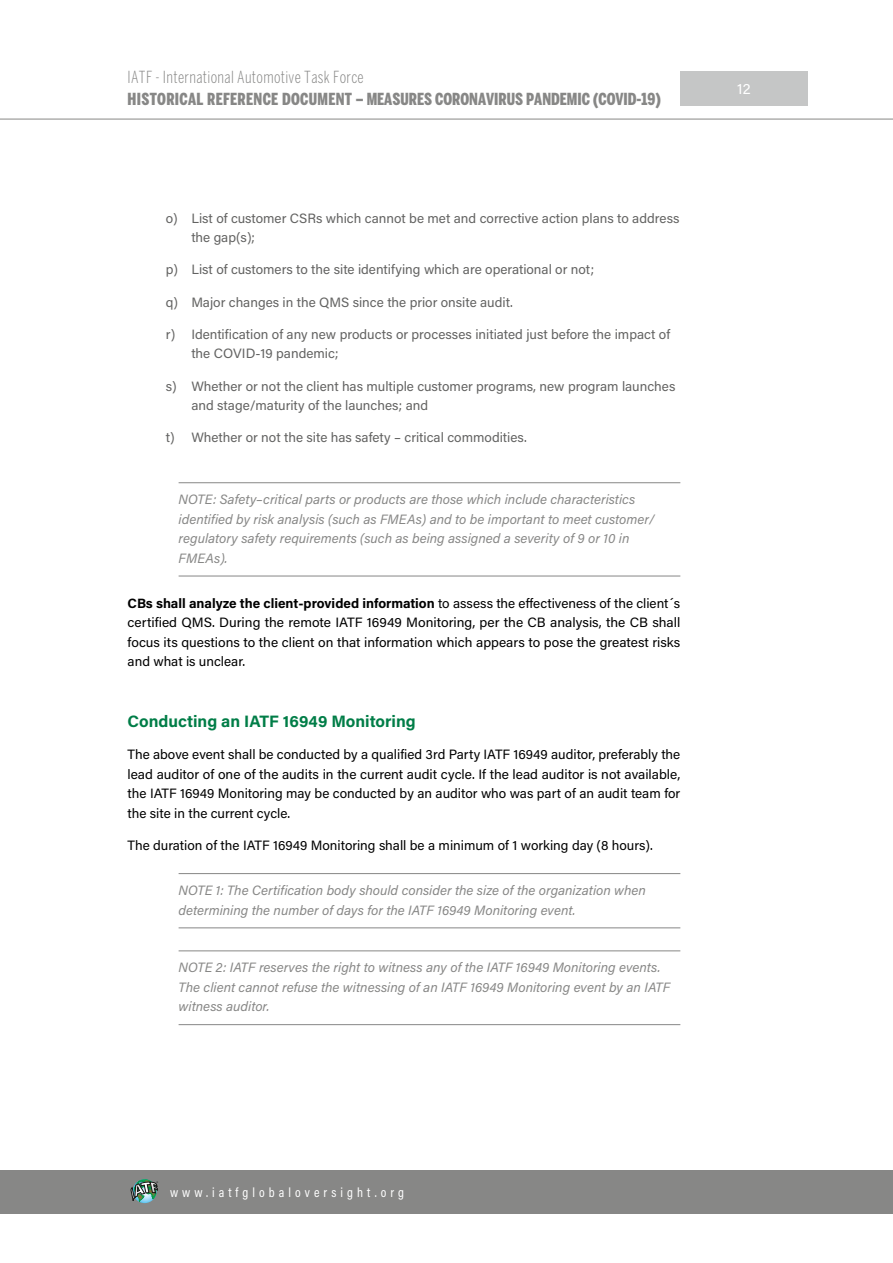
<style>
.page{position:relative;width:893px;height:1263px;background:#fff}
.page>*{position:absolute;margin:0;border:0;box-sizing:border-box;transform-origin:0 0}
.t1{font:900 extra-condensed 16.5px "Benton Sans";color:#878786}
.t2{font:300 extra-condensed 16.5px "Benton Sans";letter-spacing:.02em;color:#878786}
.t3{font:700 16.5px "Acumin Pro";color:#007d47}
.t4{font:15px "Acumin Pro";color:#fff}
.t5{font:13.5px/19.5px "Acumin Pro";color:#000;text-align:justify}
.t6{font:italic 13.5px/19.5px "Acumin Pro";color:#878786}
.t7{font:13.5px/19.5px "Acumin Pro";color:#636362}
.t8{font:13.5px "Acumin Pro Cond";letter-spacing:.3em;color:#fff}
.t9{font:300 2.25px "Helvetica Neue";color:#000}
.s1{font-weight:700}
</style>
<div class="page">
<div style="left:0;top:1170px;width:893px;height:44px;background:#878786"></div>
<hr style="left:0;top:119px;width:893px;height:1px;background:#878786">
<div style="left:680px;top:71px;width:127px;height:34px;background:#c5c6c6"></div>
<svg style="left:131px;top:1179px;width:27px;height:24px"></svg>
<hr style="left:179px;top:482px;width:501px;height:1px;background:#878786">
<hr style="left:179px;top:576px;width:501px;height:1px;background:#878786">
<hr style="left:179px;top:873px;width:501px;height:1px;background:#878786">
<hr style="left:179px;top:927px;width:501px;height:1px;background:#878786">
<hr style="left:179px;top:950px;width:501px;height:1px;background:#878786">
<hr style="left:179px;top:1024px;width:501px;height:1px;background:#878786">
<p class="t2" style="left:128px;top:67px;width:238px">IATF - International Automotive Task Force</p>
<p class="t1" style="left:128px;top:90px;width:535px">HISTORICAL REFERENCE DOCUMENT – MEASURES CORONAVIRUS PANDEMIC (COVID-19)</p>
<p class="t7" style="left:191px;top:208px;width:490px;text-indent:-26px">o) List of customer CSRs which cannot be met and corrective action plans to address the gap(s);</p>
<p class="t7" style="left:166px;top:259px;width:430px">p) List of customers to the site identifying which are operational or not;</p>
<p class="t7" style="left:166px;top:292px;width:349px">q) Major changes in the QMS since the prior onsite audit.</p>
<p class="t7" style="left:191px;top:324px;width:480px;text-indent:-26px">r) Identification of any new products or processes initiated just before the impact of the COVID-19 pandemic;</p>
<p class="t7" style="left:191px;top:376px;width:486px;text-indent:-26px">s) Whether or not the client has multiple customer programs, new program launches and stage/maturity of the launches; and</p>
<p class="t7" style="left:166px;top:427px;width:363px">t) Whether or not the site has safety – critical commodities.</p>
<p class="t6" style="left:179px;top:489px;width:477px">NOTE: Safety–critical parts or products are those which include characteristics identified by risk analysis (such as FMEAs) and to be important to meet customer/ regulatory safety requirements (such as being assigned a severity of 9 or 10 in FMEAs).</p>
<p class="t5" style="left:128px;top:593px;width:554px"><span class="s1">CBs shall analyze the client-provided information</span> to assess the effectiveness of the client´s certified QMS. During the remote IATF 16949 Monitoring, per the CB analysis, the CB shall focus its questions to the client on that information which appears to pose the greatest risks and what is unclear.</p>
<p class="t3" style="left:128px;top:710px;width:290px">Conducting an IATF 16949 Monitoring</p>
<p class="t5" style="left:128px;top:744px;width:554px">The above event shall be conducted by a qualified 3rd Party IATF 16949 auditor, preferably the lead auditor of one of the audits in the current audit cycle. If the lead auditor is not available, the IATF 16949 Monitoring may be conducted by an auditor who was part of an audit team for the site in the current cycle.</p>
<p class="t5" style="left:128px;top:835px;width:527px">The duration of the IATF 16949 Monitoring shall be a minimum of 1 working day (8 hours).</p>
<p class="t6" style="left:179px;top:880px;width:469px">NOTE 1: The Certification body should consider the size of the organization when determining the number of days for the IATF 16949 Monitoring event.</p>
<p class="t6" style="left:179px;top:957px;width:493px">NOTE 2: IATF reserves the right to witness any of the IATF 16949 Monitoring events.<br>The client cannot refuse the witnessing of an IATF 16949 Monitoring event by an IATF witness auditor.</p>
<p class="t4" style="left:737px;top:78px;width:15px">12</p>
<p class="t9" style="left:157px;top:1180px;width:3px">®</p>
<p class="t8" style="left:170px;top:1183px;width:235px">www.iatfglobaloversight.org</p>
</div>
